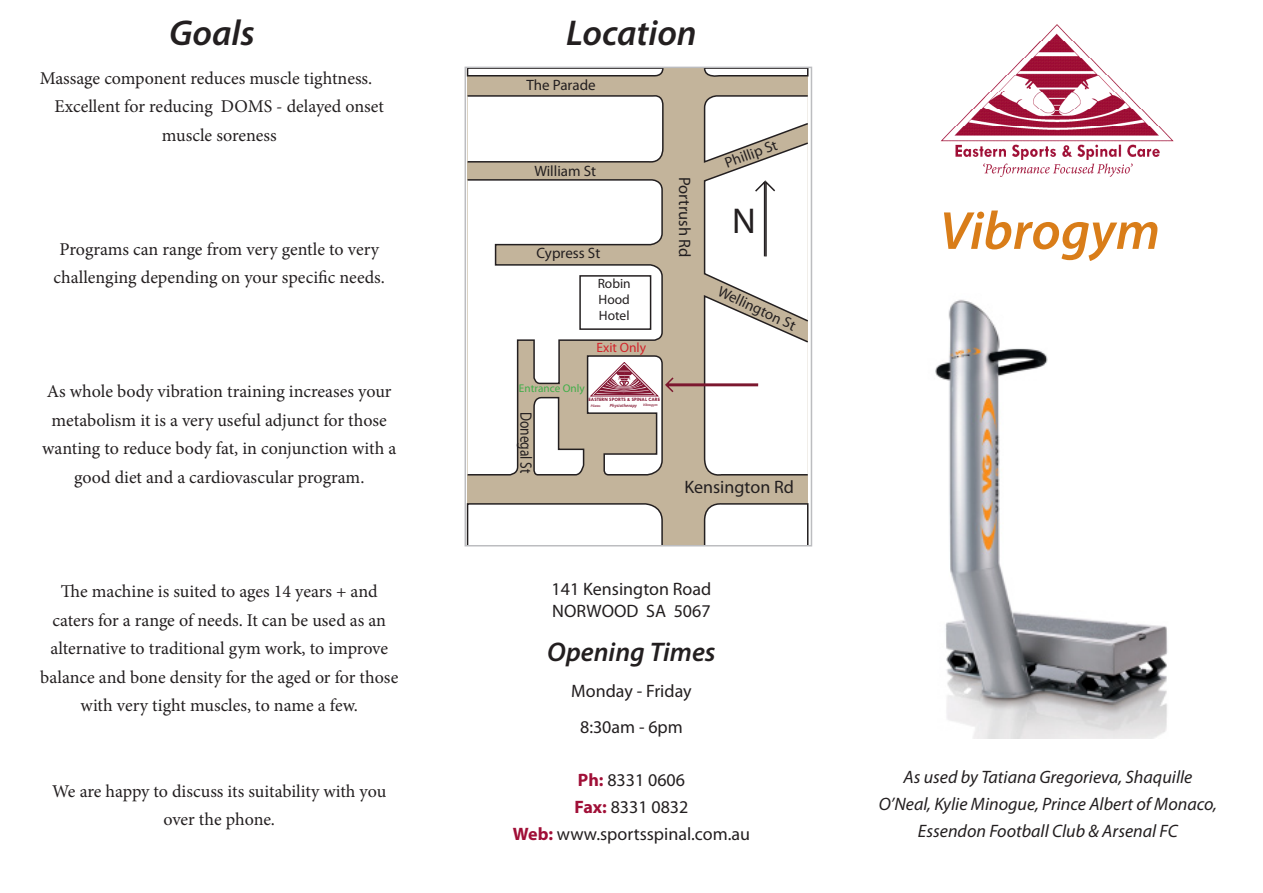
<style>
.page{position:relative;width:1263px;height:893px;background:#fff}
.page>*{position:absolute;margin:0;border:0;box-sizing:border-box;transform-origin:0 0}
.t1{font:italic 600 54px "Myriad Pro";color:#d97d19}
.t2{font:italic 600 36px "Myriad Pro";color:#231f20}
.t3{font:36px "Myriad Pro";color:#231f20}
.t4{font:italic 600 27px "Myriad Pro";color:#231f20}
.t5{font:18px/28.5px "Minion Pro";letter-spacing:-.005em;color:#231f20;text-align:center}
.t6{font:18px "Myriad Pro";color:#231f20}
.t7{font:italic 18px/27px "Myriad Pro";color:#231f20;text-align:center}
.t8{font:16.5px "Myriad Pro";color:#231f20}
.t9{font:16.5px "Myriad Pro";color:#231f20;scale:.82 1}
.t10{font:15px "Myriad Pro";color:#231f20}
.t11{font:13.5px/16.2px "Myriad Pro";color:#231f20;text-align:justify}
.t12{font:13.5px "Myriad Pro";color:#d1232a}
.t13{font:11.25px "Myriad Pro";color:#40ae49}
.t14{font:700 5.1px "Tw Cen";color:#841733}
.t15{font:italic 600 4.5px "Myriad Pro";color:#841832}
.t16{font:italic 600 3.45px "Myriad Pro";color:#841832}
.s1{font-weight:700;color:#a00f37}
</style>
<div class="page">
<div style="left:468px;top:68px;width:340px;height:478px;background:#c3b49b"></div>
<svg style="left:467px;top:70px;width:197px;height:7px"></svg>
<svg style="left:467px;top:502px;width:196px;height:41px;background:#f1f0ef"></svg>
<svg style="left:703px;top:503px;width:105px;height:40px;background:#f0f0ef"></svg>
<svg style="left:704px;top:70px;width:104px;height:7px"></svg>
<svg style="left:467px;top:94px;width:341px;height:384px"></svg>
<div style="left:464px;top:67px;width:348px;height:479px;border:2px solid #bcbdc0"></div>
<img style="left:941px;top:24px;width:233px;height:153px">
<img style="left:935px;top:299px;width:233px;height:439px">
<p class="t2" style="left:169px;top:10px;width:87px">Goals</p>
<p class="t5" style="left:40px;top:64px;width:334px">Massage component reduces muscle tightness.</p>
<p class="t5" style="left:54px;top:93px;width:331px">Excellent for reducing DOMS - delayed onset muscle soreness</p>
<p class="t5" style="left:54px;top:235px;width:333px">Programs can range from very gentle to very challenging depending on your specific needs.</p>
<p class="t5" style="left:42px;top:378px;width:355px">As whole body vibration training increases your metabolism it is a very useful adjunct for those wanting to reduce body fat, in conjunction with a good diet and a cardiovascular program.</p>
<p class="t5" style="left:40px;top:577px;width:360px">The machine is suited to ages 14 years + and caters for a range of needs. It can be used as an alternative to traditional gym work, to improve balance and bone density for the aged or for those with very tight muscles, to name a few.</p>
<p class="t5" style="left:52px;top:777px;width:336px">We are happy to discuss its suitability with you over the phone.</p>
<p class="t2" style="left:566px;top:10px;width:132px">Location</p>
<p class="t10" style="left:526px;top:75px;width:71px">The Parade</p>
<p class="t10" style="left:534px;top:162px;width:63px">William St</p>
<p class="t10" style="left:537px;top:244px;width:65px">Cypress St</p>
<p class="t11" style="left:598px;top:275px;width:35px">Robin Hood Hotel</p>
<p class="t13" style="left:519px;top:381px;width:67px">Entrance Only</p>
<p class="t12" style="left:596px;top:339px;width:51px">Exit Only</p>
<p class="t14" style="left:588px;top:396px;width:73px">EASTERN SPORTS &amp; SPINAL CARE</p>
<p class="t9" style="left:536px;top:412px;width:77px;rotate:90deg">Donegal St</p>
<p class="t16" style="left:591px;top:403px;width:11px">Pilates</p>
<p class="t15" style="left:610px;top:402px;width:29px">Physiotherapy</p>
<p class="t16" style="left:643px;top:403px;width:16px">Vibrogym</p>
<p class="t8" style="left:695px;top:177px;width:82px;rotate:90deg">Portrush Rd</p>
<p class="t10" style="left:722px;top:154px;width:56px;rotate:-20deg">Phillip St</p>
<p class="t3" style="left:732px;top:199px;width:25px">N</p>
<p class="t10" style="left:723px;top:282px;width:86px;rotate:25deg">Wellington St</p>
<p class="t6" style="left:684px;top:476px;width:111px">Kensington Rd</p>
<p class="t6" style="left:552px;top:578px;width:161px">141 Kensington Road</p>
<p class="t6" style="left:552px;top:600px;width:160px">NORWOOD SA 5067</p>
<p class="t4" style="left:547px;top:635px;width:170px">Opening Times</p>
<p class="t6" style="left:571px;top:680px;width:122px">Monday - Friday</p>
<p class="t6" style="left:580px;top:716px;width:104px">8:30am - 6pm</p>
<p class="t6" style="left:578px;top:769px;width:109px"><span class="s1">Ph:</span> 8331 0606</p>
<p class="t6" style="left:575px;top:796px;width:115px"><span class="s1">Fax:</span> 8331 0832</p>
<p class="t6" style="left:513px;top:823px;width:239px"><span class="s1">Web:</span> www.sportsspinal.com.au</p>
<p class="t1" style="left:939px;top:196px;width:222px">Vibrogym</p>
<p class="t7" style="left:879px;top:763px;width:340px">As used by Tatiana Gregorieva, Shaquille<br>O’Neal, Kylie Minogue, Prince Albert of Monaco,</p>
<p class="t7" style="left:918px;top:817px;width:261px">Essendon Football Club &amp; Arsenal FC</p>
</div>
